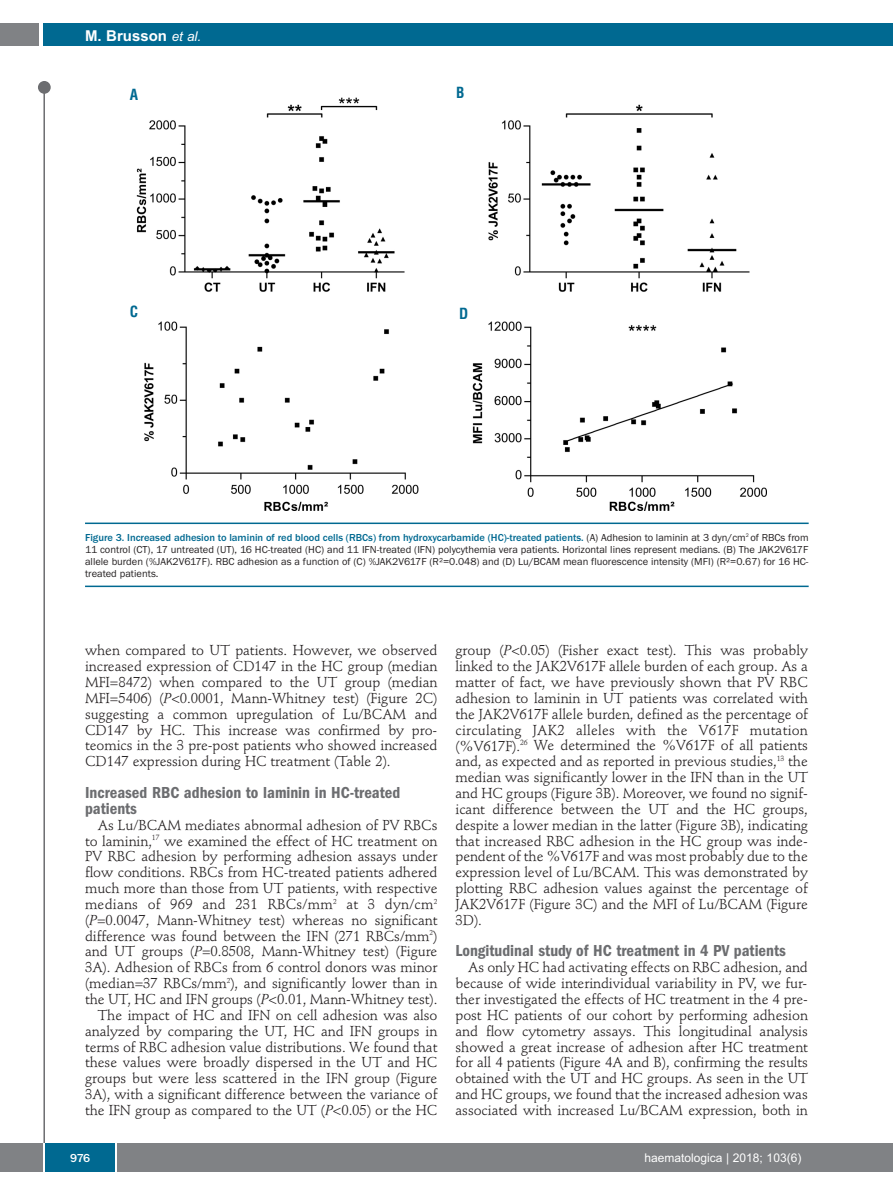
<style>
.page{position:relative;width:893px;height:1191px;background:#fff}
.page>*{position:absolute;margin:0;border:0;box-sizing:border-box;transform-origin:0 0}
.t1{font:600 condensed 16.5px/15.9px "Franklin Gothic";color:#6c6d70}
.t2{font:700 15px "Arial";color:#fff}
.t3{font:700 condensed 15px "Helvetica";color:#006991}
.t4{font:14.25px/15.9px "Stempel Schneidler";letter-spacing:-.005em;color:#231f20;text-align:justify}
.t5{font:12px "Arial";color:#fff}
.t6{font:500 12px "Franklin Gothic";color:#fff}
.t7{font:10.5px/12px "Franklin Gothic";color:#231f20;text-align:justify}
.s1{font-weight:400;font-style:italic;font-size:13.5px}
.s2{font-weight:500;color:#006991}
.s3{font-style:italic}
</style>
<div class="page">
<div style="left:38px;top:81px;width:13px;height:13px;background:#6c6d70;border-radius:50%"></div>
<hr style="left:43px;top:84px;width:2px;height:1061px;background:#6c6d70">
<div style="left:43px;top:23px;width:850px;height:22px;background:#006991"></div>
<div style="left:0;top:23px;width:39px;height:22px;background:#808285"></div>
<div style="left:0;top:1143px;width:893px;height:28px;background:#808285"></div>
<div style="left:45px;top:1143px;width:71px;height:28px;background:#006991"></div>
<hr style="left:43px;top:1143px;width:2px;height:28px;background:#fff">
<svg style="left:116px;top:1143px;width:1px;height:28px"></svg>
<img style="left:136px;top:97px;width:631px;height:414px">
<hr style="left:85px;top:522px;width:724px;height:2px;background:#006991">
<hr style="left:85px;top:585px;width:724px;height:2px;background:#006991">
<p class="t2" style="left:85px;top:27px;width:118px">M. Brusson <span class="s1">et al.</span></p>
<p class="t3" style="left:130px;top:86px;width:10px">A</p>
<p class="t3" style="left:456px;top:84px;width:10px">B</p>
<p class="t3" style="left:130px;top:303px;width:10px">C</p>
<p class="t3" style="left:459px;top:305px;width:11px">D</p>
<p class="t7" style="left:85px;top:531px;width:725px"><span class="s2">Figure 3. Increased adhesion to laminin of red blood cells (RBCs) from hydroxycarbamide (HC)-treated patients.</span> (A) Adhesion to laminin at 3 dyn/cm<sup>2</sup> of RBCs from 11 control (CT), 17 untreated (UT), 16 HC-treated (HC) and 11 IFN-treated (IFN) polycythemia vera patients. Horizontal lines represent medians. (B) The JAK2V617F allele burden (%JAK2V617F). RBC adhesion as a function of (C) %JAK2V617F (R²=0.048) and (D) Lu/BCAM mean fluorescence intensity (MFI) (R²=0.67) for 16 HC&shy;treated patients.</p>
<p class="t4" style="left:85px;top:644px;width:354px">when compared to UT patients. However, we observed increased expression of CD147 in the HC group (median MFI=8472) when compared to the UT group (median MFI=5406) (<span class="s3">P</span>&lt;0.0001, Mann-Whitney test) (Figure 2C) suggesting a common upregulation of Lu/BCAM and CD147 by HC. This increase was confirmed by pro&shy;teomics in the 3 pre-post patients who showed increased CD147 expression during HC treatment (Table 2).</p>
<p class="t1" style="left:85px;top:786px;width:317px">Increased RBC adhesion to laminin in HC-treated patients</p>
<p class="t4" style="left:85px;top:818px;width:354px;text-align:right">As Lu/BCAM mediates abnormal adhesion of PV RBCs to laminin,<sup>17</sup> we examined the effect of HC treatment on PV RBC adhesion by performing adhesion assays under flow conditions. RBCs from HC-treated patients adhered much more than those from UT patients, with respective medians of 969 and 231 RBCs/mm<sup>2</sup> at 3 dyn/cm<sup>2 </sup>(<span class="s3">P</span>=0.0047, Mann-Whitney test) whereas no significant difference was found between the IFN (271 RBCs/mm<sup>2</sup>) and UT groups (<span class="s3">P</span>=0.8508, Mann-Whitney test) (Figure 3A). Adhesion of RBCs from 6 control donors was minor (median=37 RBCs/mm<sup>2</sup>), and significantly lower than in the UT, HC and IFN groups (<span class="s3">P</span>&lt;0.01, Mann-Whitney test).<br>The impact of HC and IFN on cell adhesion was also analyzed by comparing the UT, HC and IFN groups in terms of RBC adhesion value distributions. We found that these values were broadly dispersed in the UT and HC groups but were less scattered in the IFN group (Figure 3A), with a significant difference between the variance of the IFN group as compared to the UT (<span class="s3">P</span>&lt;0.05) or the HC</p>
<p class="t4" style="left:455px;top:644px;width:354px">group (<span class="s3">P</span>&lt;0.05) (Fisher exact test). This was probably linked to the JAK2V617F allele burden of each group. As a matter of fact, we have previously shown that PV RBC adhesion to laminin in UT patients was correlated with the JAK2V617F allele burden, defined as the percentage of circulating JAK2 alleles with the V617F mutation (%V617F).<sup>26</sup> We determined the %V617F of all patients and, as expected and as reported in previous studies,<sup>13</sup> the median was significantly lower in the IFN than in the UT and HC groups (Figure 3B). Moreover, we found no signif&shy;icant difference between the UT and the HC groups, despite a lower median in the latter (Figure 3B), indicating that increased RBC adhesion in the HC group was inde&shy;pendent of the %V617F and was most probably due to the expression level of Lu/BCAM. This was demonstrated by plotting RBC adhesion values against the percentage of JAK2V617F (Figure 3C) and the MFI of Lu/BCAM (Figure 3D).</p>
<p class="t1" style="left:455px;top:944px;width:332px">Longitudinal study of HC treatment in 4 PV patients</p>
<p class="t4" style="left:455px;top:961px;width:354px;text-indent:13px">As only HC had activating effects on RBC adhesion, and because of wide interindividual variability in PV, we fur&shy;ther investigated the effects of HC treatment in the 4 pre&shy;post HC patients of our cohort by performing adhesion and flow cytometry assays. This longitudinal analysis showed a great increase of adhesion after HC treatment for all 4 patients (Figure 4A and B), confirming the results obtained with the UT and HC groups. As seen in the UT and HC groups, we found that the increased adhesion was associated with increased Lu/BCAM expression, both in</p>
<p class="t6" style="left:70px;top:1150px;width:22px">976</p>
<p class="t5" style="left:644px;top:1150px;width:158px">haematologica | 2018; 103(6)</p>
</div>
